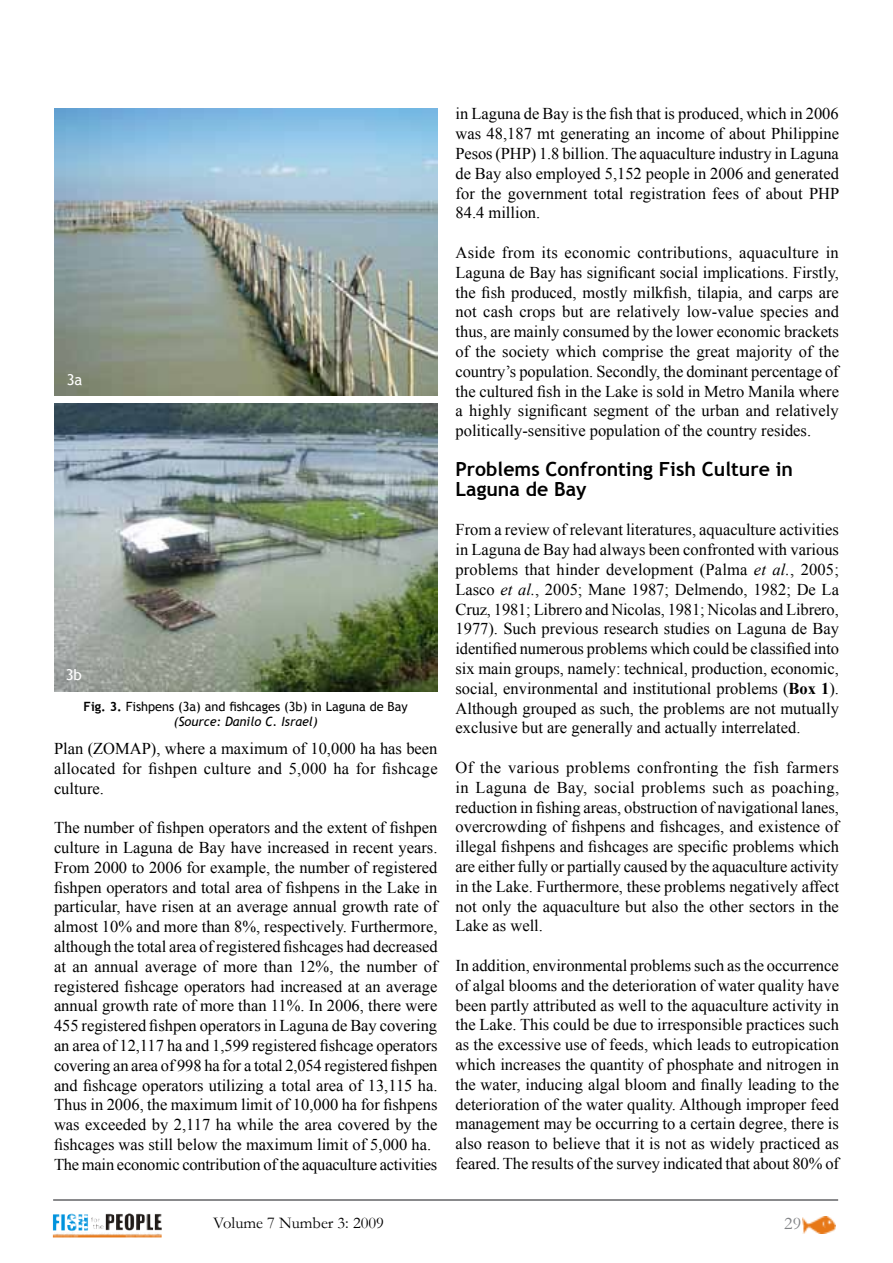
<style>
.page{position:relative;width:893px;height:1263px;background:#fff}
.page>*{position:absolute;margin:0;border:0;box-sizing:border-box;transform-origin:0 0}
.t1{font:700 19.5px/19.8px "Trebuchet MS";color:#000}
.t2{font:18px "Garamond";color:#808285}
.t3{font:16.5px/19.8px "Times New Roman";color:#000;text-align:justify}
.t4{font:16.5px "Garamond";color:#000}
.t5{font:15px "Trebuchet MS";color:#fff}
.t6{font:12.75px/15.3px "Trebuchet MS";color:#000;text-align:center}
.s1{font-weight:700}
.s2{font-style:italic}
</style>
<div class="page">
<img style="left:803px;top:1217px;width:32px;height:16px">
<img style="left:67px;top:1213px;width:95px;height:18px">
<hr style="left:53px;top:1199px;width:785px;height:2px;background:#636466">
<img style="left:54px;top:108px;width:383px;height:288px">
<img style="left:54px;top:403px;width:383px;height:288px">
<p class="t5" style="left:67px;top:371px;width:17px">3a</p>
<p class="t5" style="left:66px;top:666px;width:18px">3b</p>
<p class="t6" style="left:84px;top:699px;width:326px"><span class="s1">Fig. 3.</span> Fishpens (3a) and fishcages (3b) in Laguna de Bay <span class="s2">(Source: Danilo C. Israel)</span></p>
<p class="t3" style="left:54px;top:738px;width:385px">Plan (ZOMAP), where a maximum of 10,000 ha has been allocated for fishpen culture and 5,000 ha for fishcage culture.</p>
<p class="t3" style="left:54px;top:817px;width:385px;text-align:left">The number of fishpen operators and the extent of fishpen culture in Laguna de Bay have increased in recent years.<br>From 2000 to 2006 for example, the number of registered fishpen operators and total area of fishpens in the Lake in particular, have risen at an average annual growth rate of almost 10% and more than 8%, respectively. Furthermore, although the total area of registered fishcages had decreased at an annual average of more than 12%, the number of registered fishcage operators had increased at an average annual growth rate of more than 11%. In 2006, there were 455 registered fishpen operators in Laguna de Bay covering an area of 12,117 ha and 1,599 registered fishcage operators covering an area of 998 ha for a total 2,054 registered fishpen and fishcage operators utilizing a total area of 13,115 ha.<br>Thus in 2006, the maximum limit of 10,000 ha for fishpens was exceeded by 2,117 ha while the area covered by the fishcages was still below the maximum limit of 5,000 ha.<br>The main economic contribution of the aquaculture activities</p>
<p class="t3" style="left:455px;top:104px;width:385px">in Laguna de Bay is the fish that is produced, which in 2006 was 48,187 mt generating an income of about Philippine Pesos (PHP) 1.8 billion. The aquaculture industry in Laguna de Bay also employed 5,152 people in 2006 and generated for the government total registration fees of about PHP 84.4 million.</p>
<p class="t3" style="left:455px;top:242px;width:385px">Aside from its economic contributions, aquaculture in Laguna de Bay has significant social implications. Firstly, the fish produced, mostly milkfish, tilapia, and carps are not cash crops but are relatively low-value species and thus, are mainly consumed by the lower economic brackets of the society which comprise the great majority of the country’s population. Secondly, the dominant percentage of the cultured fish in the Lake is sold in Metro Manila where a highly significant segment of the urban and relatively politically-sensitive population of the country resides.</p>
<p class="t1" style="left:455px;top:459px;width:339px">Problems Confronting Fish Culture in<br>Laguna de Bay</p>
<p class="t3" style="left:455px;top:520px;width:385px">From a review of relevant literatures, aquaculture activities in Laguna de Bay had always been confronted with various problems that hinder development (Palma <span class="s2">et al.</span>, 2005; Lasco <span class="s2">et al.</span>, 2005; Mane 1987; Delmendo, 1982; De La Cruz, 1981; Librero and Nicolas, 1981; Nicolas and Librero, 1977). Such previous research studies on Laguna de Bay identified numerous problems which could be classified into six main groups, namely: technical, production, economic, social, environmental and institutional problems (<span class="s1">Box 1</span>).<br>Although grouped as such, the problems are not mutually exclusive but are generally and actually interrelated.</p>
<p class="t3" style="left:455px;top:757px;width:385px">Of the various problems confronting the fish farmers in Laguna de Bay, social problems such as poaching, reduction in fishing areas, obstruction of navigational lanes, overcrowding of fishpens and fishcages, and existence of illegal fishpens and fishcages are specific problems which are either fully or partially caused by the aquaculture activity in the Lake. Furthermore, these problems negatively affect not only the aquaculture but also the other sectors in the Lake as well.</p>
<p class="t3" style="left:455px;top:955px;width:385px">In addition, environmental problems such as the occurrence of algal blooms and the deterioration of water quality have been partly attributed as well to the aquaculture activity in the Lake. This could be due to irresponsible practices such as the excessive use of feeds, which leads to eutropication which increases the quantity of phosphate and nitrogen in the water, inducing algal bloom and finally leading to the deterioration of the water quality. Although improper feed management may be occurring to a certain degree, there is also reason to believe that it is not as widely practiced as feared. The results of the survey indicated that about 80% of</p>
<p class="t4" style="left:213px;top:1211px;width:172px">Volume 7 Number 3: 2009</p>
<p class="t2" style="left:784px;top:1211px;width:18px">29</p>
</div>
